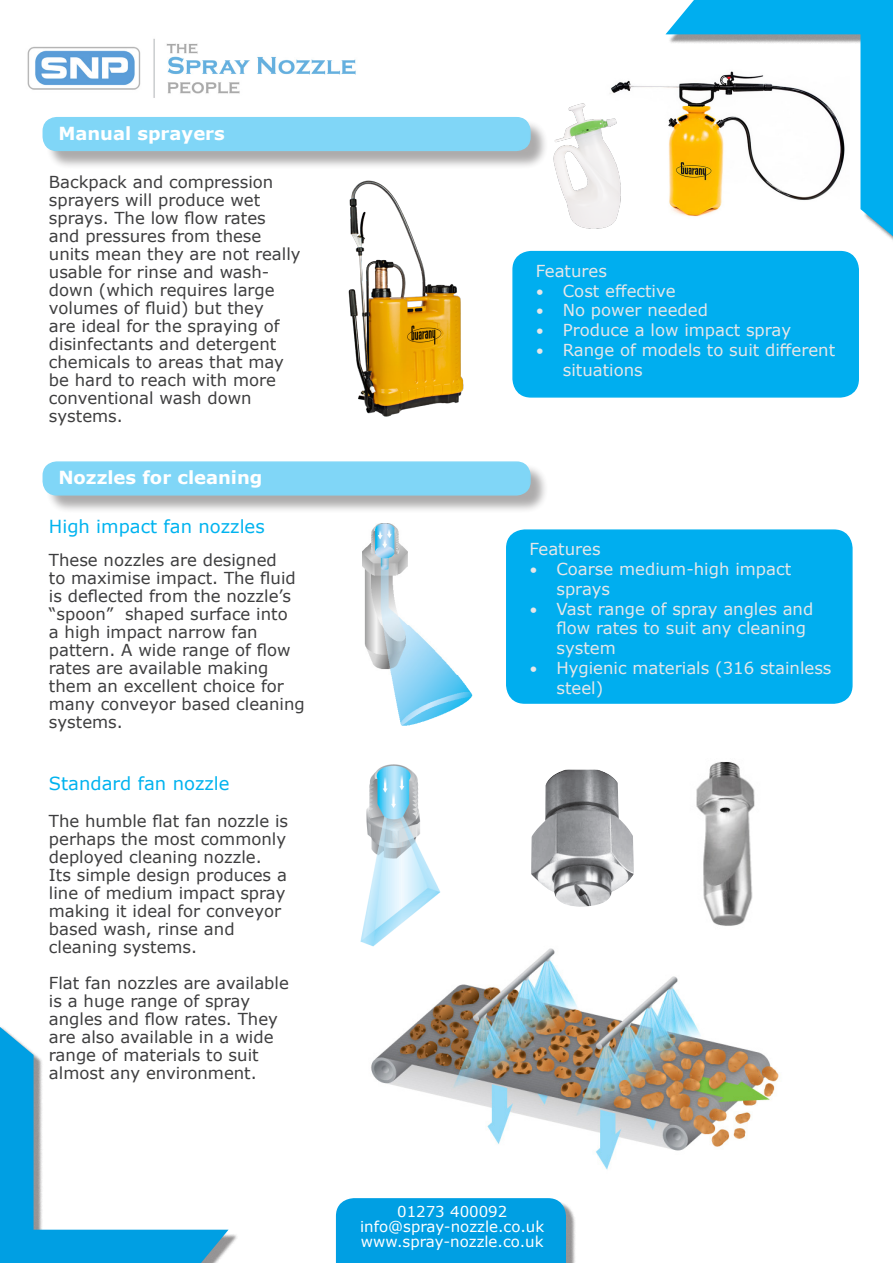
<style>
.page{position:relative;width:893px;height:1263px;background:#fff}
.page>*{position:absolute;margin:0;border:0;box-sizing:border-box;transform-origin:0 0}
.Text_Bold{font:18px "Verdana";color:#00b3ef}
.t1{font:700 18px "Verdana";color:#fff}
.Text_Bold-2{font:16.5px/18px "Verdana";color:#3e3e3f}
.Text_Bold-3{font:16.5px/19.8px "Verdana";color:#e6e7e9}
.t2{font:15px/15px "Verdana";color:#fff;text-align:center}
.s1{font-size:15px}
</style>
<div class="page">
<svg style="left:0;top:1027px;width:229px;height:236px"></svg>
<img style="left:27px;top:38px;width:329px;height:60px">
<div style="left:668px;top:0;width:225px;height:252px;background:#231f20;opacity:.49"></div>
<svg style="left:665px;top:0;width:228px;height:242px;fill:#00aeef"></svg>
<div style="left:339px;top:1201px;width:237px;height:62px;background:#231f20;opacity:.49"></div>
<div style="left:336px;top:1198px;width:230px;height:65px;background:#009fe3"></div>
<img style="left:610px;top:66px;width:239px;height:174px">
<div style="left:513px;top:252px;width:345px;height:145px;background:#00aeef;border-radius:18px"></div>
<div style="left:512px;top:251px;width:347px;height:147px;border:2px solid #00aeef;border-radius:18px"></div>
<div style="left:507px;top:530px;width:345px;height:173px;background:#00aeef;border-radius:18px"></div>
<div style="left:506px;top:529px;width:347px;height:175px;border:2px solid #00aeef;border-radius:18px"></div>
<img style="left:348px;top:180px;width:116px;height:237px">
<img style="left:553px;top:101px;width:70px;height:129px">
<div style="left:45px;top:119px;width:504px;height:51px;background:#231f20;opacity:.75"></div>
<div style="left:43px;top:118px;width:487px;height:32px;background:#80d6f7;border-radius:14px"></div>
<div style="left:43px;top:117px;width:488px;height:34px;border:2px solid #00aeef;border-radius:14px"></div>
<div style="left:45px;top:464px;width:504px;height:50px;background:#231f20;opacity:.75"></div>
<div style="left:43px;top:462px;width:487px;height:33px;background:#80d6f7;border-radius:14px"></div>
<div style="left:43px;top:461px;width:488px;height:34px;border:2px solid #00aeef;border-radius:14px"></div>
<img style="left:696px;top:762px;width:59px;height:164px">
<img style="left:371px;top:948px;width:408px;height:222px">
<img style="left:531px;top:770px;width:103px;height:137px">
<img style="left:362px;top:524px;width:110px;height:202px">
<img style="left:360px;top:764px;width:93px;height:197px">
<p class="t1" style="left:58px;top:121px;width:168px">Manual sprayers</p>
<p class="Text_Bold-2" style="left:49px;top:173px;width:253px">Backpack and compression sprayers will produce wet sprays. The low flow rates<br>and pressures from these units mean they are not really usable for rinse and wash&shy;down (which requires large volumes of fluid) but they<br>are ideal for the spraying of disinfectants and detergent chemicals to areas that may be hard to reach with more conventional wash down systems.</p>
<p class="t1" style="left:58px;top:465px;width:206px">Nozzles for cleaning</p>
<p class="Text_Bold" style="left:49px;top:514px;width:217px">High impact fan nozzles</p>
<p class="Text_Bold-2" style="left:49px;top:551px;width:257px">These nozzles are designed<br>to maximise impact. The fluid is deflected from the nozzle’s “spoon” shaped surface into<br>a high impact narrow fan pattern. A wide range of flow rates are available making them an excellent choice for many conveyor based cleaning systems.</p>
<p class="Text_Bold" style="left:49px;top:771px;width:182px">Standard fan nozzle</p>
<p class="Text_Bold-2" style="left:49px;top:812px;width:241px">The humble flat fan nozzle is perhaps the most commonly deployed cleaning nozzle.<br>Its simple design produces a line of medium impact spray making it ideal for conveyor based wash, rinse and cleaning systems.</p>
<p class="Text_Bold-2" style="left:49px;top:974px;width:242px">Flat fan nozzles are available is a huge range of spray angles and flow rates. They are also available in a wide range of materials to suit almost any environment.</p>
<p class="Text_Bold-3" style="left:536px;top:261px;width:73px">Features</p>
<p class="Text_Bold-3" style="left:536px;top:280px;width:141px"><span class="s1">•</span> Cost effective</p>
<p class="Text_Bold-3" style="left:536px;top:300px;width:174px"><span class="s1">•</span> No power needed</p>
<p class="Text_Bold-3" style="left:536px;top:320px;width:257px"><span class="s1">•</span> Produce a low impact spray</p>
<p class="Text_Bold-3" style="left:563px;top:340px;width:274px;text-indent:-27px"><span class="s1">•</span> Range of models to suit different situations</p>
<p class="Text_Bold-3" style="left:529px;top:539px;width:73px">Features</p>
<p class="Text_Bold-3" style="left:556px;top:559px;width:236px;text-indent:-27px"><span class="s1">•</span> Coarse medium-high impact sprays</p>
<p class="Text_Bold-3" style="left:556px;top:599px;width:258px;text-indent:-27px"><span class="s1">•</span> Vast range of spray angles and flow rates to suit any cleaning system</p>
<p class="Text_Bold-3" style="left:556px;top:658px;width:277px;text-indent:-27px"><span class="s1">•</span> Hygienic materials (316 stainless steel)</p>
<p class="t2" style="left:356px;top:1196px;width:184px;line-height:16.5px">www.spray-nozzle.co.uk<br>01273 400092</p>
<p class="t2" style="left:355px;top:1228px;width:186px">info@spray-nozzle.co.uk</p>
<p class="t2" style="left:360px;top:1204px;width:186px">01273 400092 info@spray-nozzle.co.uk www.spray-nozzle.co.uk</p>
</div>
